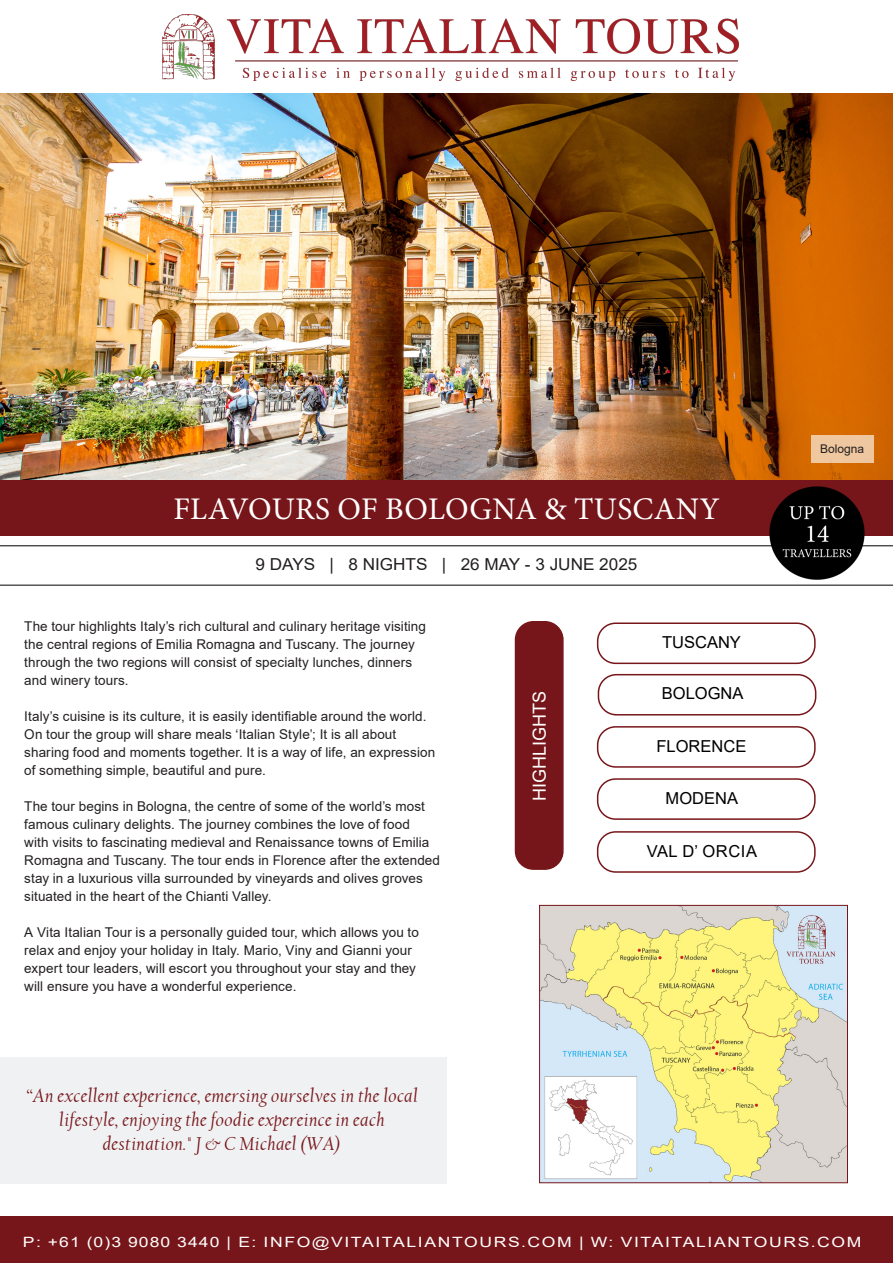
<style>
.page{position:relative;width:893px;height:1263px;background:#fff}
.page>*{position:absolute;margin:0;border:0;box-sizing:border-box;transform-origin:0 0}
.t1{font:31.5px "Minion Pro";letter-spacing:.01em;color:#fff}
.t2{font:italic 19.5px/24px "Californian FB";letter-spacing:.02em;color:#77161a;text-align:center}
.t3{font:18px "Arial";color:#fff}
.t4{font:16.5px "Arial";color:#231f20;scale:1.04 1}
.t5{font:16.5px "Arial";color:#000}
.t6{font:16.5px "Arial";letter-spacing:.035em;color:#000}
.t7{font:14.1px "Arial";letter-spacing:.095em;color:#fff;scale:1.24 1}
.t8{font:13.5px/18px "Arial";letter-spacing:.005em;color:#231f20}
.t9{font:12px "Arial";color:#231f20}
</style>
<div class="page">
<img style="left:0;top:94px;width:893px;height:386px">
<div style="left:0;top:480px;width:893px;height:56px;background:#77161a"></div>
<hr style="left:0;top:545px;width:893px;height:1px;background:#000">
<hr style="left:0;top:585px;width:893px;height:1px;background:#000">
<img style="left:162px;top:15px;width:577px;height:66px">
<img style="left:768px;top:486px;width:98px;height:94px">
<img style="left:541px;top:907px;width:305px;height:274px">
<div style="left:539px;top:905px;width:309px;height:278px;border:1px solid #77161a"></div>
<div style="left:515px;top:622px;width:48px;height:247px;background:#77161a;border-radius:18px"></div>
<div style="left:515px;top:621px;width:49px;height:249px;border:2px solid #77161a;border-radius:18px"></div>
<div style="left:597px;top:622px;width:219px;height:42px;border:2px solid #77161a;border-radius:18px"></div>
<div style="left:598px;top:674px;width:218px;height:41px;border:2px solid #77161a;border-radius:18px"></div>
<div style="left:597px;top:726px;width:219px;height:42px;border:2px solid #77161a;border-radius:18px"></div>
<div style="left:597px;top:778px;width:219px;height:42px;border:2px solid #77161a;border-radius:18px"></div>
<div style="left:597px;top:831px;width:219px;height:42px;border:2px solid #77161a;border-radius:18px"></div>
<div style="left:0;top:1217px;width:893px;height:46px;background:#77161a"></div>
<div style="left:0;top:1057px;width:446px;height:126px;background:#f0f1f3"></div>
<div style="left:811px;top:435px;width:62px;height:28px;background:#efc7a0"></div>
<h1 class="t1" style="left:173px;top:488px;width:548px">FLAVOURS OF BOLOGNA &amp; TUSCANY</h1>
<p class="t4" style="left:256px;top:553px;width:369px">9 DAYS | 8 NIGHTS | 26 MAY - 3 JUNE 2025</p>
<p class="t8" style="left:24px;top:617px;width:403px">The tour highlights Italy’s rich cultural and culinary heritage visiting the central regions of Emilia Romagna and Tuscany. The journey through the two regions will consist of specialty lunches, dinners and winery tours.</p>
<p class="t8" style="left:24px;top:707px;width:412px">Italy’s cuisine is its culture, it is easily identifiable around the world.<br>On tour the group will share meals ‘Italian Style’; It is all about sharing food and moments together. It is a way of life, an expression of something simple, beautiful and pure.</p>
<p class="t8" style="left:24px;top:797px;width:417px">The tour begins in Bologna, the centre of some of the world’s most famous culinary delights. The journey combines the love of food<br>with visits to fascinating medieval and Renaissance towns of Emilia Romagna and Tuscany. The tour ends in Florence after the extended stay in a luxurious villa surrounded by vineyards and olives groves situated in the heart of the Chianti Valley.</p>
<p class="t8" style="left:24px;top:923px;width:396px">A Vita Italian Tour is a personally guided tour, which allows you to relax and enjoy your holiday in Italy. Mario, Viny and Gianni your expert tour leaders, will escort you throughout your stay and they will ensure you have a wonderful experience.</p>
<h2 class="t2" style="left:26px;top:1083px;width:393px">“An excellent experience, emersing ourselves in the local lifestyle, enjoying the foodie expereince in each destination." J &amp; C Michael (WA)</h2>
<h3 class="t3" style="left:527px;top:801px;width:112px;rotate:-90deg">HIGHLIGHTS</h3>
<p class="t5" style="left:662px;top:631px;width:80px">TUSCANY</p>
<p class="t5" style="left:662px;top:682px;width:83px">BOLOGNA</p>
<p class="t5" style="left:656px;top:734px;width:91px">FLORENCE</p>
<p class="t5" style="left:666px;top:787px;width:74px">MODENA</p>
<p class="t6" style="left:647px;top:839px;width:112px">VAL D’ ORCIA</p>
<p class="t9" style="left:820px;top:441px;width:46px">Bologna</p>
<p class="t7" style="left:23px;top:1232px;width:678px">P: +61 (0)3 9080 3440 | E: INFO@VITAITALIANTOURS.COM | W: VITAITALIANTOURS.COM</p>
</div>
